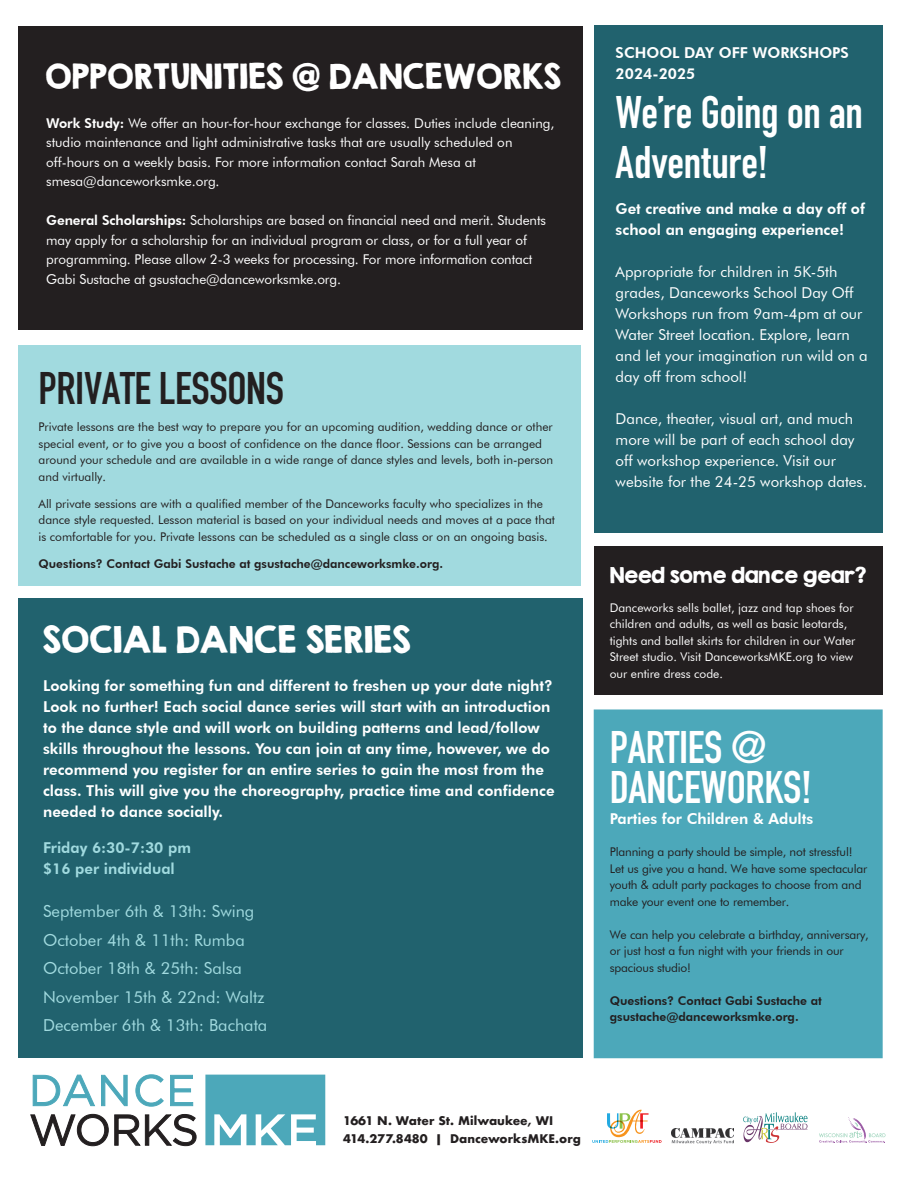
<style>
.page{position:relative;width:918px;height:1188px;background:#fff}
.page>*{position:absolute;margin:0;border:0;box-sizing:border-box;transform-origin:0 0}
.t1{font:700 45px/49.5px "DIN Condensed";letter-spacing:-.01em;color:#fff}
.t2{font:700 45px "DIN Condensed";letter-spacing:-.01em;color:#231f20}
.t3{font:33px "KG Second Chances Solid";color:#fff}
.t4{font:31.05px "KG Second Chances Solid";color:#fff}
.t5{font:19.5px "KG Second Chances Solid";letter-spacing:-.01em;color:#fff}
.t6{font:16.5px/28.5px "Futura BT";color:#a1dadf}
.t7{font:800 15px/21px "Futura BT";color:#fff}
.t8{font:15px/21px "Futura BT";color:#fff}
.t9{font:800 15px/21px "Futura BT";color:#a1dadf}
.t10{font:13.5px/19.5px "Futura BT";letter-spacing:-.005em;color:#fff}
.t11{font:12px/16.5px "Futura BT";color:#231f20}
.t12{font:12px/16.5px "Futura BT";color:#fff}
.t13{font:800 12px/16.5px "Futura BT";color:#231f20}
.t14{font:700 11.55px/18.3px "Futura";color:#231f20}
.s1{font-weight:800}
</style>
<div class="page">
<div style="left:18px;top:26px;width:564px;height:304px;background:#231f20"></div>
<img style="left:671px;top:1128px;width:63px;height:16px">
<svg style="left:592px;top:1110px;width:70px;height:33px"></svg>
<svg style="left:819px;top:1117px;width:67px;height:26px"></svg>
<svg style="left:743px;top:1112px;width:65px;height:31px"></svg>
<svg style="left:33px;top:1075px;width:62px;height:31px"></svg>
<svg style="left:101px;top:1075px;width:26px;height:31px"></svg>
<svg style="left:136px;top:1075px;width:28px;height:31px"></svg>
<svg style="left:170px;top:1075px;width:23px;height:31px"></svg>
<svg style="left:30px;top:1114px;width:166px;height:32px"></svg>
<svg style="left:205px;top:1075px;width:120px;height:70px;background:#6bb7c5"></svg>
<div style="left:18px;top:598px;width:564px;height:460px;background:#21626e"></div>
<div style="left:18px;top:345px;width:563px;height:240px;background:#a1dadf"></div>
<div style="left:594px;top:25px;width:289px;height:507px;background:#21626e"></div>
<div style="left:594px;top:547px;width:289px;height:148px;background:#231f20"></div>
<div style="left:594px;top:709px;width:289px;height:349px;background:#4ca8ba"></div>
<h3 class="t4" style="left:45px;top:57px;width:517px">OPPORTUNITIES @ DANCEWORKS</h3>
<p class="t10" style="left:46px;top:113px;width:510px"><span class="s1">Work Study:</span> We offer an hour-for-hour exchange for classes. Duties include cleaning, studio maintenance and light administrative tasks that are usually scheduled on off-hours on a weekly basis. For more information contact Sarah Mesa at smesa@danceworksmke.org.</p>
<p class="t10" style="left:46px;top:211px;width:501px"><span class="s1">General Scholarships:</span> Scholarships are based on financial need and merit. Students may apply for a scholarship for an individual program or class, or for a full year of programming. Please allow 2-3 weeks for processing. For more information contact Gabi Sustache at gsustache@danceworksmke.org.</p>
<h1 class="t2" style="left:39px;top:358px;width:247px">PRIVATE LESSONS</h1>
<p class="t11" style="left:39px;top:419px;width:516px">Private lessons are the best way to prepare you for an upcoming audition, wedding dance or other special event, or to give you a boost of confidence on the dance floor. Sessions can be arranged around your schedule and are available in a wide range of dance styles and levels, both in-person and virtually.</p>
<p class="t11" style="left:39px;top:495px;width:518px">All private sessions are with a qualified member of the Danceworks faculty who specializes in the dance style requested. Lesson material is based on your individual needs and moves at a pace that is comfortable for you. Private lessons can be scheduled as a single class or on an ongoing basis.</p>
<p class="t13" style="left:39px;top:555px;width:406px">Questions? Contact Gabi Sustache at gsustache@danceworksmke.org.</p>
<h2 class="t3" style="left:43px;top:619px;width:369px">SOCIAL DANCE SERIES</h2>
<p class="t7" style="left:43px;top:675px;width:513px">Looking for something fun and different to freshen up your date night?<br>Look no further! Each social dance series will start with an introduction to the dance style and will work on building patterns and lead/follow skills throughout the lessons. You can join at any time, however, we do recommend you register for an entire series to gain the most from the class. This will give you the choreography, practice time and confidence needed to dance socially.</p>
<p class="t9" style="left:43px;top:837px;width:149px">Friday 6:30-7:30 pm $16 per individual</p>
<h3 class="t6" style="left:43px;top:897px;width:226px">September 6th &amp; 13th: Swing<br>October 4th &amp; 11th: Rumba<br>October 18th &amp; 25th: Salsa<br>November 15th &amp; 22nd: Waltz<br>December 6th &amp; 13th: Bachata</h3>
<p class="t7" style="left:616px;top:42px;width:235px">SCHOOL DAY OFF WORKSHOPS<br>2024-2025</p>
<h1 class="t1" style="left:616px;top:87px;width:249px">We’re Going on an<br>Adventure!</h1>
<p class="t7" style="left:616px;top:198px;width:251px">Get creative and make a day off of school an engaging experience!</p>
<p class="t8" style="left:616px;top:261px;width:254px">Appropriate for children in 5K-5th grades, Danceworks School Day Off Workshops run from 9am-4pm at our Water Street location. Explore, learn and let your imagination run wild on a day off from school!</p>
<p class="t8" style="left:616px;top:408px;width:253px">Dance, theater, visual art, and much more will be part of each school day off workshop experience. Visit our website for the 24-25 workshop dates.</p>
<h3 class="t5" style="left:610px;top:563px;width:258px">Need some dance gear?</h3>
<p class="t12" style="left:610px;top:599px;width:247px">Danceworks sells ballet, jazz and tap shoes for children and adults, as well as basic leotards, tights and ballet skirts for children in our Water Street studio. Visit DanceworksMKE.org to view our entire dress code.</p>
<h1 class="t1" style="left:610px;top:727px;width:204px;line-height:40.5px">PARTIES @<br>DANCEWORKS!</h1>
<p class="t7" style="left:610px;top:808px;width:205px">Parties for Children &amp; Adults</p>
<p class="t11" style="left:610px;top:844px;width:259px">Planning a party should be simple, not stressful!<br>Let us give you a hand. We have some spectacular youth &amp; adult party packages to choose from and make your event one to remember.</p>
<p class="t11" style="left:610px;top:926px;width:260px">We can help you celebrate a birthday, anniversary, or just host a fun night with your friends in our spacious studio!</p>
<p class="t13" style="left:610px;top:992px;width:213px">Questions? Contact Gabi Sustache at gsustache@danceworksmke.org.</p>
<p class="t14" style="left:343px;top:1111px;width:239px">1661 N. Water St. Milwaukee, WI<br>414.277.8480 | DanceworksMKE.org</p>
</div>
